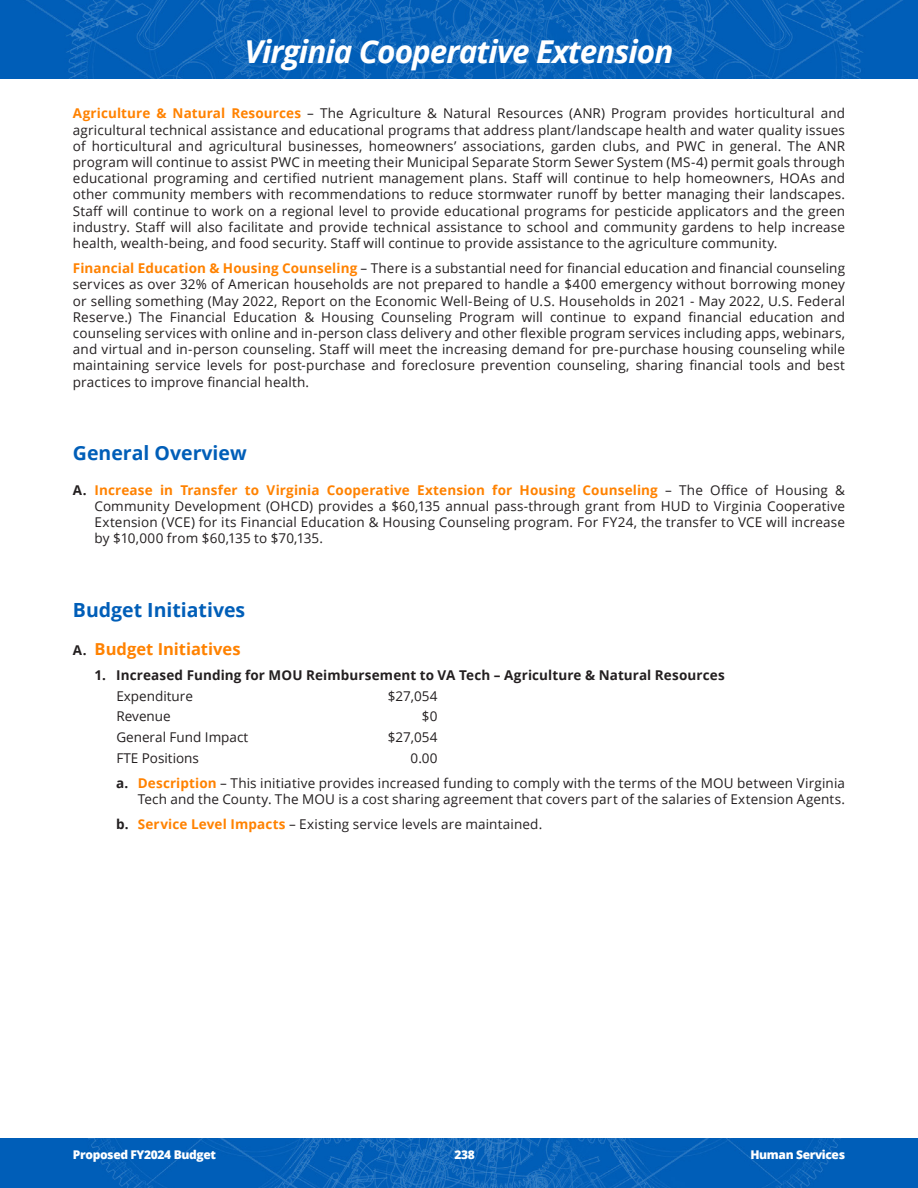
<style>
.page{position:relative;width:918px;height:1188px;background:#fff}
.page>*{position:absolute;margin:0;border:0;box-sizing:border-box;transform-origin:0 0}
.t1{font:italic 700 31.5px "Open Sans";letter-spacing:-.03em;color:#fff}
.Heading_L1{font:700 19.5px "Open Sans";color:#005eb8}
.t2{font:700 16.5px "Open Sans";color:#ff8200}
.Body{font:13.5px/16.2px "Open Sans";letter-spacing:.01em;color:#231f20;text-align:justify}
.t3{font:700 13.5px "Open Sans";letter-spacing:.01em;color:#231f20}
.BI_Tabs{font:13.5px "Open Sans";color:#231f20}
.t4{font:800 12px "Open Sans";letter-spacing:-.03em;color:#fff}
.s1{font-weight:700;color:#ff8200}
.s2{font-weight:700}
.s3{font-size:13.5px;color:#231f20}
</style>
<div class="page">
<img style="left:0;top:0;width:918px;height:78px">
<img style="left:0;top:1138px;width:918px;height:50px">
<p class="t1" style="left:245px;top:29px;width:430px">Virginia Cooperative Extension</p>
<p class="Body" style="left:73px;top:105px;width:774px"><span class="s1">Agriculture &amp; Natural Resources</span> – The Agriculture &amp; Natural Resources (ANR) Program provides horticultural and agricultural technical assistance and educational programs that address plant/landscape health and water quality issues of horticultural and agricultural businesses, homeowners’ associations, garden clubs, and PWC in general. The ANR program will continue to assist PWC in meeting their Municipal Separate Storm Sewer System (MS-4) permit goals through educational programing and certified nutrient management plans. Staff will continue to help homeowners, HOAs and other community members with recommendations to reduce stormwater runoff by better managing their landscapes.<br>Staff will continue to work on a regional level to provide educational programs for pesticide applicators and the green industry. Staff will also facilitate and provide technical assistance to school and community gardens to help increase health, wealth-being, and food security. Staff will continue to provide assistance to the agriculture community.</p>
<p class="Body" style="left:73px;top:260px;width:774px"><span class="s1">Financial Education &amp; Housing Counseling</span> – There is a substantial need for financial education and financial counseling services as over 32% of American households are not prepared to handle a $400 emergency without borrowing money or selling something (May 2022, Report on the Economic Well-Being of U.S. Households in 2021 - May 2022, U.S. Federal Reserve.) The Financial Education &amp; Housing Counseling Program will continue to expand financial education and counseling services with online and in-person class delivery and other flexible program services including apps, webinars, and virtual and in-person counseling. Staff will meet the increasing demand for pre-purchase housing counseling while maintaining service levels for post-purchase and foreclosure prevention counseling, sharing financial tools and best practices to improve financial health.</p>
<p class="Heading_L1" style="left:73px;top:439px;width:175px">General Overview</p>
<p class="Body" style="left:94px;top:481px;width:752px;text-indent:-22px"><span class="s2">A.</span> <span class="s1">Increase in Transfer to Virginia Cooperative Extension for Housing Counseling</span> – The Office of Housing &amp; Community Development (OHCD) provides a $60,135 annual pass-through grant from HUD to Virginia Cooperative Extension (VCE) for its Financial Education &amp; Housing Counseling program. For FY24, the transfer to VCE will increase by $10,000 from $60,135 to $70,135.</p>
<p class="Heading_L1" style="left:73px;top:596px;width:174px">Budget Initiatives</p>
<p class="t2" style="left:73px;top:637px;width:169px"><span class="s3">A.</span> Budget Initiatives</p>
<p class="t3" style="left:94px;top:665px;width:632px">1. Increased Funding for MOU Reimbursement to VA Tech – Agriculture &amp; Natural Resources</p>
<p class="BI_Tabs" style="left:116px;top:686px;width:78px">Expenditure</p>
<p class="BI_Tabs" style="left:388px;top:686px;width:51px">$27,054</p>
<p class="BI_Tabs" style="left:116px;top:707px;width:56px">Revenue</p>
<p class="BI_Tabs" style="left:422px;top:707px;width:17px">$0</p>
<p class="BI_Tabs" style="left:116px;top:728px;width:133px">General Fund Impact</p>
<p class="BI_Tabs" style="left:388px;top:728px;width:51px">$27,054</p>
<p class="BI_Tabs" style="left:116px;top:749px;width:84px">FTE Positions</p>
<p class="BI_Tabs" style="left:411px;top:749px;width:28px">0.00</p>
<p class="Body" style="left:116px;top:775px;width:731px;text-align:right"><span class="s2">a.</span> <span class="s1">Description</span> – This initiative provides increased funding to comply with the terms of the MOU between Virginia<br>Tech and the County. The MOU is a cost sharing agreement that covers part of the salaries of Extension Agents.</p>
<p class="Body" style="left:116px;top:816px;width:428px"><span class="s2">b.</span> <span class="s1">Service Level Impacts</span> – Existing service levels are maintained.</p>
<p class="t4" style="left:73px;top:1146px;width:145px">Proposed FY2024 Budget</p>
<p class="t4" style="left:454px;top:1146px;width:22px">238</p>
<p class="t4" style="left:750px;top:1146px;width:96px">Human Services</p>
</div>
